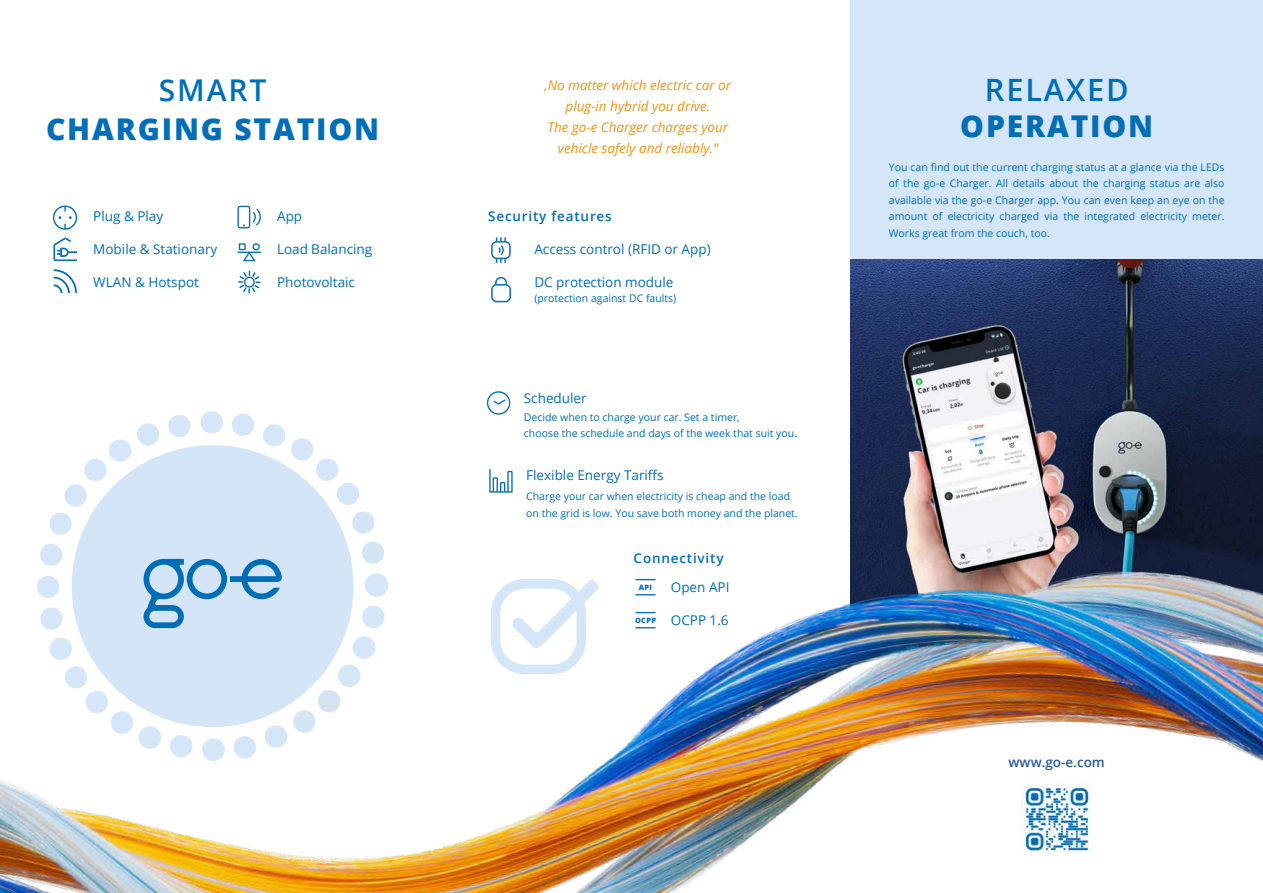
<style>
.page{position:relative;width:1263px;height:893px;background:#fff}
.page>*{position:absolute;margin:0;border:0;box-sizing:border-box;transform-origin:0 0}
.t1{font:600 30.75px "Open Sans";letter-spacing:.06em;color:#006eb7}
.t2{font:800 30px "Open Sans";letter-spacing:.06em;color:#006eb8}
.t3{font:800 30px "Open Sans";letter-spacing:.06em;color:#006eb7}
.t4{font:600 30px "Open Sans";letter-spacing:.06em;color:#006eb8}
.t5{font:13.5px "Open Sans";color:#006eb7}
.t6{font:italic 13.5px/21px "Open Sans";color:#f39313;text-align:center}
.t7{font:600 13.5px "Open Sans";letter-spacing:.06em;color:#006eb7}
.t8{font:600 13.5px "Open Sans";color:#275b9b}
.t9{font:10.5px/16.5px "Open Sans";color:#006eb7}
.t10{font:800 7.35px "Open Sans";letter-spacing:.04em;color:#046eb7}
</style>
<div class="page">
<svg style="left:487px;top:391px;width:23px;height:24px"></svg>
<svg style="left:491px;top:277px;width:20px;height:25px"></svg>
<svg style="left:491px;top:237px;width:20px;height:26px"></svg>
<div style="left:850px;top:0;width:413px;height:260px;background:#d4e6f7"></div>
<img style="left:850px;top:259px;width:413px;height:211px">
<img style="left:0;top:470px;width:1263px;height:423px">
<div style="left:72px;top:445px;width:282px;height:282px;background:#d4e5f7;border-radius:50%"></div>
<svg style="left:143px;top:559px;width:139px;height:69px"></svg>
<div style="left:40px;top:543px;width:22px;height:23px;background:#d4e6f7;border-radius:50%"></div>
<div style="left:37px;top:575px;width:22px;height:23px;background:#d4e6f7;border-radius:50%"></div>
<div style="left:365px;top:573px;width:23px;height:24px;border:2px solid #d5e5f7;border-radius:50%"></div>
<div style="left:362px;top:606px;width:23px;height:22px;background:#e9f2fa;border-radius:50%"></div>
<svg style="left:362px;top:605px;width:22px;height:23px"></svg>
<svg style="left:293px;top:636px;width:82px;height:97px"></svg>
<svg style="left:265px;top:725px;width:22px;height:23px"></svg>
<svg style="left:233px;top:736px;width:23px;height:23px"></svg>
<svg style="left:170px;top:735px;width:22px;height:22px"></svg>
<svg style="left:139px;top:726px;width:22px;height:23px"></svg>
<div style="left:65px;top:666px;width:22px;height:23px;background:#d4e6f7;border-radius:50%"></div>
<div style="left:50px;top:638px;width:22px;height:22px;background:#d4e6f7;border-radius:50%"></div>
<div style="left:49px;top:512px;width:23px;height:23px;background:#d4e6f7;border-radius:50%"></div>
<div style="left:64px;top:484px;width:23px;height:23px;background:#d4e6f7;border-radius:50%"></div>
<div style="left:84px;top:459px;width:23px;height:22px;background:#d4e6f7;border-radius:50%"></div>
<div style="left:109px;top:439px;width:22px;height:23px;background:#d4e6f7;border-radius:50%"></div>
<div style="left:137px;top:423px;width:22px;height:23px;background:#d4e6f7;border-radius:50%"></div>
<div style="left:168px;top:415px;width:23px;height:22px;background:#d4e6f7;border-radius:50%"></div>
<div style="left:200px;top:411px;width:23px;height:23px;background:#d4e6f7;border-radius:50%"></div>
<div style="left:232px;top:413px;width:22px;height:23px;background:#d4e6f7;border-radius:50%"></div>
<div style="left:263px;top:424px;width:22px;height:23px;background:#d4e6f7;border-radius:50%"></div>
<div style="left:291px;top:438px;width:22px;height:23px;background:#d4e6f7;border-radius:50%"></div>
<div style="left:316px;top:458px;width:22px;height:23px;background:#d4e6f7;border-radius:50%"></div>
<div style="left:337px;top:483px;width:22px;height:22px;background:#d4e6f7;border-radius:50%"></div>
<div style="left:40px;top:607px;width:23px;height:23px;background:#d4e6f7;border-radius:50%"></div>
<svg style="left:86px;top:691px;width:47px;height:43px"></svg>
<div style="left:365px;top:574px;width:23px;height:22px;background:#d4e6f7;border-radius:50%"></div>
<div style="left:362px;top:541px;width:22px;height:23px;background:#d4e5f4;border-radius:50%"></div>
<div style="left:352px;top:511px;width:23px;height:23px;background:#d4e5f4;border-radius:50%"></div>
<div style="left:202px;top:738px;width:23px;height:23px;background:#d4e6f7;border-radius:50%"></div>
<svg style="left:53px;top:206px;width:24px;height:24px"></svg>
<svg style="left:54px;top:269px;width:23px;height:24px"></svg>
<svg style="left:54px;top:238px;width:23px;height:23px"></svg>
<svg style="left:237px;top:243px;width:24px;height:18px"></svg>
<svg style="left:237px;top:205px;width:24px;height:24px"></svg>
<svg style="left:238px;top:271px;width:23px;height:22px"></svg>
<h2 class="t4" style="left:159px;top:69px;width:109px">SMART</h2>
<h2 class="t2" style="left:46px;top:106px;width:335px">CHARGING STATION</h2>
<p class="t5" style="left:93px;top:207px;width:71px">Plug &amp; Play</p>
<p class="t5" style="left:93px;top:240px;width:126px">Mobile &amp; Stationary</p>
<p class="t5" style="left:93px;top:273px;width:107px">WLAN &amp; Hotspot</p>
<p class="t5" style="left:277px;top:207px;width:27px">App</p>
<p class="t5" style="left:277px;top:240px;width:97px">Load Balancing</p>
<p class="t5" style="left:277px;top:273px;width:79px">Photovoltaic</p>
<p class="t6" style="left:544px;top:74px;width:188px">‚No matter which electric car or plug-in hybrid you drive.<br>The go-e Charger charges your vehicle safely and reliably.“</p>
<p class="t7" style="left:488px;top:206px;width:125px">Security features</p>
<p class="t5" style="left:534px;top:240px;width:178px">Access control (RFID or App)</p>
<p class="t5" style="left:534px;top:273px;width:140px">DC protection module</p>
<p class="t9" style="left:534px;top:289px;width:143px">(protection against DC faults)</p>
<p class="t5" style="left:524px;top:389px;width:64px">Scheduler</p>
<p class="t9" style="left:524px;top:408px;width:275px">Decide when to charge your car. Set a timer,<br>choose the schedule and days of the week that suit you.</p>
<p class="t5" style="left:526px;top:466px;width:139px">Flexible Energy Tariffs</p>
<p class="t9" style="left:526px;top:488px;width:273px">Charge your car when electricity is cheap and the load on the grid is low. You save both money and the planet.</p>
<p class="t7" style="left:634px;top:549px;width:91px">Connectivity</p>
<p class="t10" style="left:639px;top:582px;width:15px">API</p>
<p class="t5" style="left:671px;top:577px;width:60px">Open API</p>
<p class="t5" style="left:671px;top:610px;width:59px">OCPP 1.6</p>
<p class="t10" style="left:635px;top:615px;width:22px">OCPP</p>
<h1 class="t1" style="left:985px;top:69px;width:145px">RELAXED</h1>
<h2 class="t3" style="left:960px;top:104px;width:194px">OPERATION</h2>
<p class="t9" style="left:889px;top:158px;width:337px;text-align:justify">You can find out the current charging status at a glance via the LEDs of the go-e Charger. All details about the charging status are also available via the go-e Charger app. You can even keep an eye on the amount of electricity charged via the integrated electricity meter.<br>Works great from the couch, too.</p>
<p class="t8" style="left:1009px;top:753px;width:98px">www.go-e.com</p>
</div>
